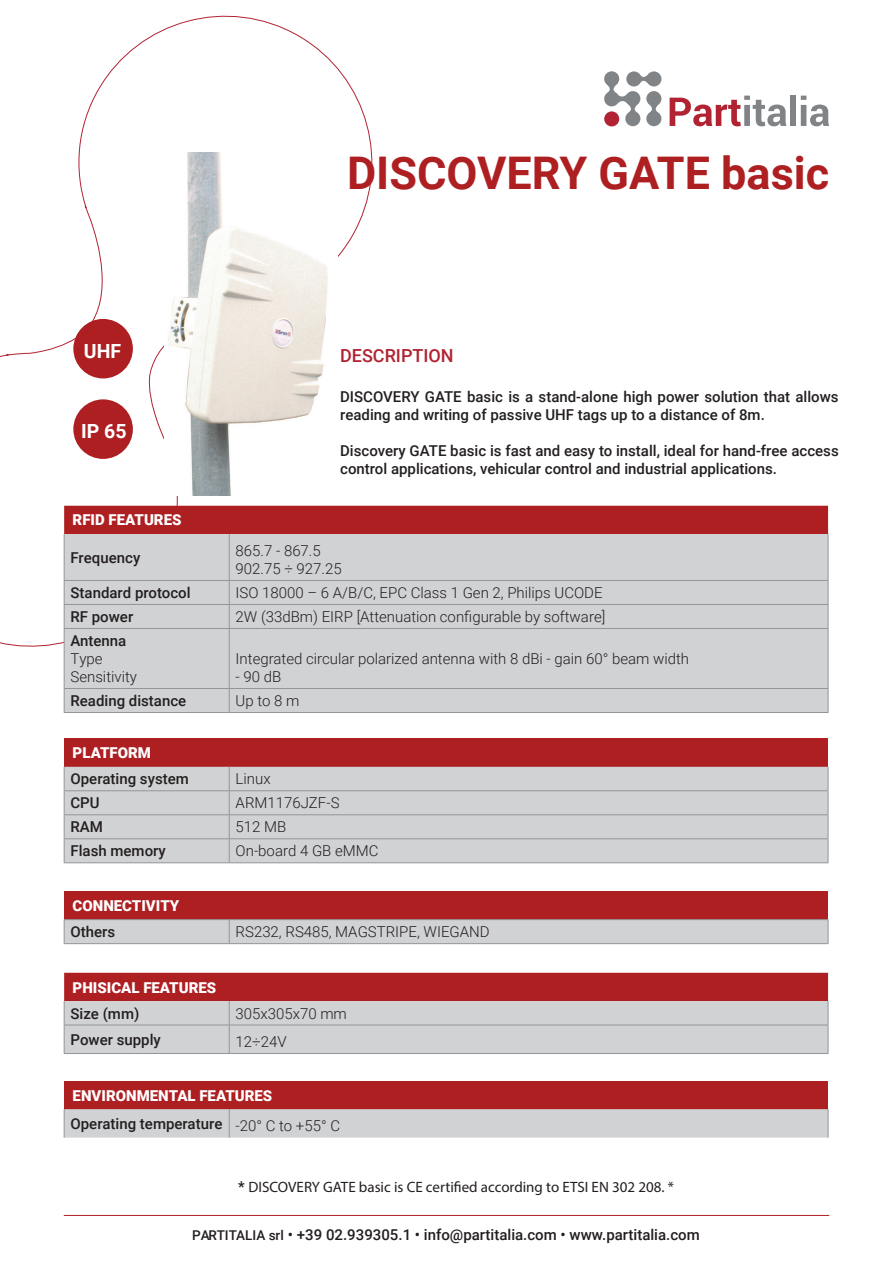
<style>
.page{position:relative;width:893px;height:1263px;background:#fff}
.page>*{position:absolute;margin:0;border:0;box-sizing:border-box;transform-origin:0 0}
.t1{font:700 45px "Roboto";color:#ae1f22}
.t2{font:700 19.5px "Roboto";color:#fff}
.t3{font:500 18px "Roboto";color:#b12332}
.t4{font:500 15px/18px "Roboto";color:#231f20}
.t5{font:300 15px/18px "Roboto";color:#231f20}
.t6{font:900 15px/28.3px "Roboto";color:#fff}
.t7{font:15px "Myriad Pro";color:#231f20}
.s1{font-weight:500;color:#231f20}
.s2{font-weight:300;color:#231f20}
.s3{font-family:"Roboto";font-weight:500}
.s4{font-size:13.5px}
</style>
<div class="page">
<svg style="left:0;top:15px;width:394px;height:652px"></svg>
<hr style="left:64px;top:1215px;width:765px;height:1px;background:#ae1f22">
<svg style="left:670px;top:96px;width:116px;height:30px"></svg>
<div style="left:790px;top:96px;width:6px;height:30px;background:#818487"></div>
<svg style="left:801px;top:96px;width:28px;height:30px"></svg>
<svg style="left:604px;top:71px;width:57px;height:55px"></svg>
<div style="left:64px;top:506px;width:764px;height:28px;background:#ae1f22"></div>
<div style="left:65px;top:534px;width:763px;height:178px;background:#d1d2d4"></div>
<hr style="left:64px;top:534px;width:1px;height:46px;background:#939598">
<hr style="left:229px;top:534px;width:1px;height:46px;background:#939598">
<hr style="left:64px;top:580px;width:165px;height:1px;background:#939598">
<hr style="left:229px;top:580px;width:599px;height:1px;background:#939598">
<hr style="left:64px;top:604px;width:165px;height:1px;background:#939598">
<svg style="left:64px;top:581px;width:1px;height:47px"></svg>
<hr style="left:229px;top:604px;width:599px;height:1px;background:#939598">
<hr style="left:64px;top:629px;width:1px;height:59px;background:#939598">
<svg style="left:64px;top:689px;width:1px;height:23px"></svg>
<hr style="left:64px;top:712px;width:165px;height:1px;background:#939598">
<hr style="left:229px;top:712px;width:599px;height:1px;background:#939598">
<hr style="left:64px;top:628px;width:165px;height:1px;background:#939598">
<hr style="left:229px;top:628px;width:599px;height:1px;background:#939598">
<hr style="left:64px;top:688px;width:165px;height:1px;background:#939598">
<hr style="left:229px;top:688px;width:599px;height:1px;background:#939598">
<svg style="left:229px;top:581px;width:1px;height:47px"></svg>
<hr style="left:229px;top:629px;width:1px;height:59px;background:#939598">
<svg style="left:229px;top:689px;width:1px;height:23px"></svg>
<hr style="left:828px;top:534px;width:1px;height:46px;background:#939598">
<svg style="left:828px;top:581px;width:1px;height:47px"></svg>
<hr style="left:828px;top:629px;width:1px;height:59px;background:#939598">
<svg style="left:828px;top:689px;width:1px;height:23px"></svg>
<hr style="left:229px;top:1053px;width:599px;height:1px;background:#939598">
<hr style="left:64px;top:1053px;width:165px;height:1px;background:#939598">
<svg style="left:64px;top:973px;width:765px;height:80px;background:#c29194"></svg>
<div style="left:64px;top:1081px;width:764px;height:28px;background:#ae1f22"></div>
<svg style="left:64px;top:1109px;width:765px;height:29px;background:#d0d0d2"></svg>
<div style="left:73px;top:399px;width:60px;height:60px;background:#ae1f22;border-radius:50%"></div>
<div style="left:73px;top:319px;width:60px;height:59px;background:#ae1f22;border-radius:50%"></div>
<div style="left:64px;top:738px;width:764px;height:29px;background:#ae1f22"></div>
<div style="left:65px;top:767px;width:763px;height:95px;background:#d1d2d4"></div>
<hr style="left:64px;top:790px;width:165px;height:1px;background:#939598">
<hr style="left:229px;top:790px;width:599px;height:1px;background:#939598">
<hr style="left:64px;top:814px;width:165px;height:1px;background:#939598">
<hr style="left:229px;top:814px;width:599px;height:1px;background:#939598">
<svg style="left:64px;top:767px;width:1px;height:95px"></svg>
<hr style="left:64px;top:838px;width:165px;height:1px;background:#939598">
<hr style="left:229px;top:838px;width:599px;height:1px;background:#939598">
<hr style="left:64px;top:862px;width:165px;height:1px;background:#939598">
<hr style="left:229px;top:862px;width:599px;height:1px;background:#939598">
<svg style="left:229px;top:767px;width:1px;height:95px"></svg>
<svg style="left:828px;top:767px;width:1px;height:95px"></svg>
<div style="left:64px;top:891px;width:764px;height:29px;background:#ae1f22"></div>
<hr style="left:64px;top:919px;width:165px;height:1px;background:#939598">
<hr style="left:229px;top:919px;width:599px;height:1px;background:#939598">
<svg style="left:64px;top:920px;width:765px;height:24px;background:#cecfd1"></svg>
<img style="left:165px;top:153px;width:173px;height:342px">
<h2 class="t2" style="left:84px;top:337px;width:39px">UHF</h2>
<h2 class="t2" style="left:81px;top:418px;width:47px">IP 65</h2>
<h1 class="t1" style="left:347px;top:141px;width:484px">DISCOVERY GATE basic</h1>
<p class="t3" style="left:340px;top:343px;width:115px">DESCRIPTION</p>
<p class="t4" style="left:340px;top:387px;width:500px">DISCOVERY GATE basic is a stand-alone high power solution that allows reading and writing of passive UHF tags up to a distance of 8m.</p>
<p class="t4" style="left:340px;top:441px;width:500px">Discovery GATE basic is fast and easy to install, ideal for hand-free access control applications, vehicular control and industrial applications.</p>
<p class="t6" style="left:73px;top:505px;width:110px">RFID FEATURES</p>
<p class="t4" style="left:71px;top:548px;width:71px">Frequency</p>
<p class="t5" style="left:236px;top:541px;width:108px">865.7 - 867.5<br>902.75 ÷ 927.25</p>
<p class="t4" style="left:71px;top:583px;width:122px">Standard protocol</p>
<p class="t5" style="left:236px;top:583px;width:368px">ISO 18000 – 6 A/B/C, EPC Class 1 Gen 2, Philips UCODE</p>
<p class="t4" style="left:71px;top:607px;width:64px">RF power</p>
<p class="t5" style="left:236px;top:607px;width:371px">2W (33dBm) EIRP [Attenuation configurable by software]</p>
<p class="t4" style="left:71px;top:631px;width:57px">Antenna</p>
<p class="t5" style="left:71px;top:649px;width:68px">Type<br>Sensitivity</p>
<p class="t5" style="left:236px;top:649px;width:455px">Integrated circular polarized antenna with 8 dBi - gain 60° beam width</p>
<p class="t5" style="left:236px;top:667px;width:47px">- 90 dB</p>
<p class="t4" style="left:71px;top:691px;width:117px">Reading distance</p>
<p class="t5" style="left:236px;top:691px;width:65px">Up to 8 m</p>
<p class="t6" style="left:73px;top:738px;width:80px">PLATFORM</p>
<p class="t4" style="left:71px;top:769px;width:120px">Operating system</p>
<p class="t5" style="left:236px;top:769px;width:37px">Linux</p>
<p class="t4" style="left:71px;top:793px;width:31px">CPU</p>
<p class="t5" style="left:236px;top:793px;width:105px">ARM1176JZF-S</p>
<p class="t4" style="left:71px;top:817px;width:34px">RAM</p>
<p class="t5" style="left:236px;top:817px;width:52px">512 MB</p>
<p class="t4" style="left:71px;top:841px;width:97px">Flash memory</p>
<p class="t5" style="left:236px;top:841px;width:144px">On-board 4 GB eMMC</p>
<p class="t6" style="left:73px;top:891px;width:108px">CONNECTIVITY</p>
<p class="t4" style="left:71px;top:922px;width:46px">Others</p>
<p class="t5" style="left:236px;top:922px;width:256px">RS232, RS485, MAGSTRIPE, WIEGAND</p>
<p class="t6" style="left:73px;top:972px;width:145px">PHISICAL FEATURES</p>
<p class="t4" style="left:71px;top:1004px;width:70px">Size (mm)</p>
<p class="t5" style="left:236px;top:1004px;width:113px">305x305x70 mm</p>
<p class="t4" style="left:71px;top:1030px;width:92px">Power supply</p>
<p class="t5" style="left:236px;top:1032px;width:53px">12÷24V</p>
<p class="t6" style="left:71px;top:1080px;width:271px">ENVIRONMENTAL FEATURES<br><span class="s1">Operating temperature</span> <span class="s2">-20° C to +55° C</span></p>
<p class="t7" style="left:238px;top:1177px;width:437px"><span class="s3">*</span> DISCOVERY GATE basic is CE certified according to ETSI EN 302 208. *</p>
<p class="t4" style="left:192px;top:1225px;width:509px"><span class="s4">PARTITALIA srl</span> • +39 02.939305.1 • info@partitalia.com • www.partitalia.com</p>
</div>
